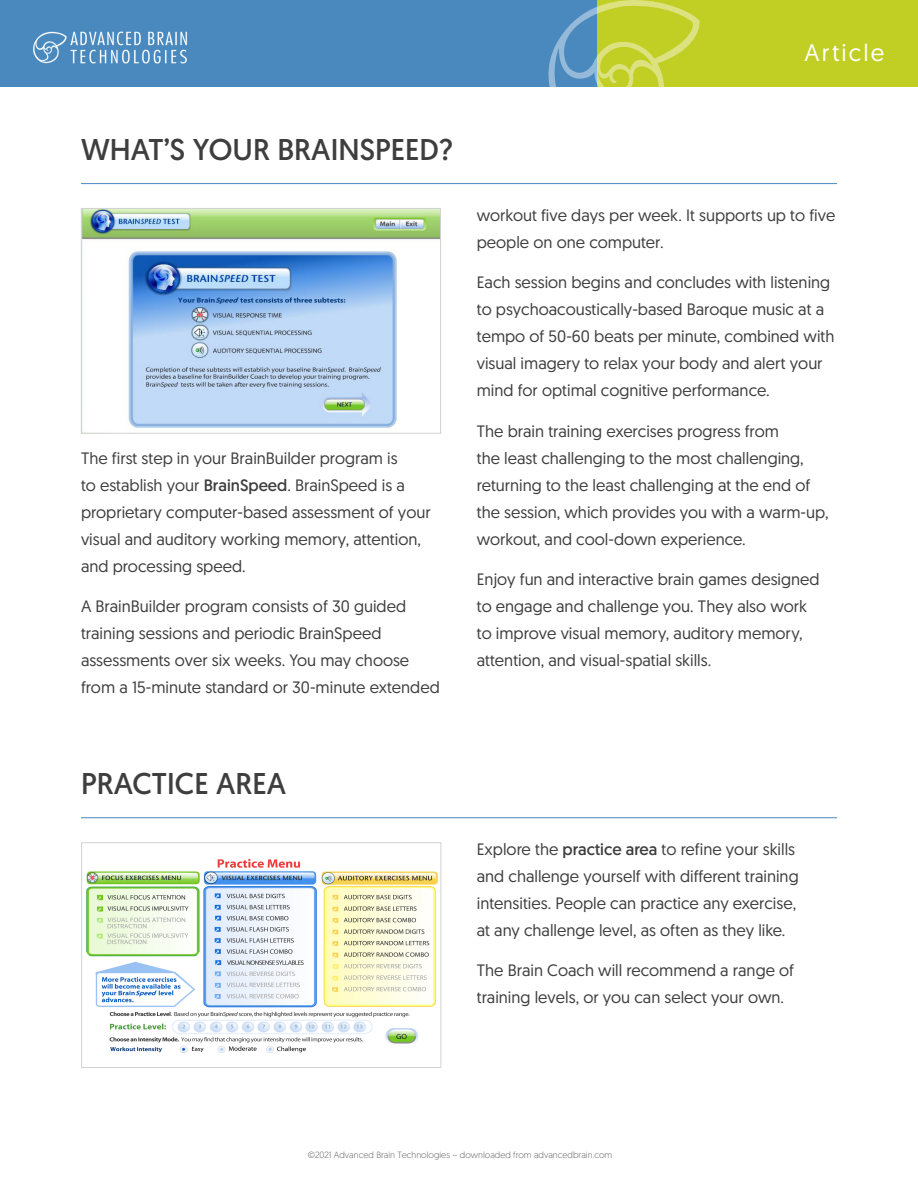
<style>
.page{position:relative;width:918px;height:1188px;background:#fff}
.page>*{position:absolute;margin:0;border:0;box-sizing:border-box;transform-origin:0 0}
.Section_Header{font:30px "Geomanist";color:#3e3e3f}
.t1{font:24px "Geomanist";letter-spacing:.09em;color:#fff}
.Body_Text{font:16.5px/27px "Geomanist";color:#3e3e3f}
.t2{font:300 9px "Geomanist";color:#636366}
.s1{font-style:inherit}
</style>
<div class="page">
<div style="left:0;top:0;width:597px;height:86px;background:#4a89be"></div>
<div style="left:597px;top:0;width:321px;height:86px;background:#c1ce23"></div>
<svg style="left:547px;top:0;width:154px;height:87px"></svg>
<img style="left:34px;top:32px;width:153px;height:31px">
<img style="left:86px;top:858px;width:352px;height:195px">
<div style="left:81px;top:842px;width:360px;height:226px;border:1px solid #d1d2d4"></div>
<img style="left:83px;top:210px;width:356px;height:218px">
<div style="left:81px;top:208px;width:360px;height:226px;border:1px solid #d1d2d4"></div>
<hr style="left:81px;top:183px;width:756px;height:1px;background:#4a89be">
<hr style="left:81px;top:817px;width:756px;height:1px;background:#4a89be">
<h2 class="t1" style="left:804px;top:37px;width:81px">Article</h2>
<p class="Section_Header" style="left:81px;top:130px;width:374px">WHAT’S YOUR BRAINSPEED?</p>
<p class="Body_Text" style="left:81px;top:444px;width:351px">The first step in your BrainBuilder program is<br>to establish your <span class="s1">BrainSpeed</span>. BrainSpeed is a proprietary computer-based assessment of your visual and auditory working memory, attention, and processing speed.</p>
<p class="Body_Text" style="left:81px;top:592px;width:360px">A BrainBuilder program consists of 30 guided training sessions and periodic BrainSpeed assessments over six weeks. You may choose from a 15-minute standard or 30-minute extended</p>
<p class="Body_Text" style="left:477px;top:201px;width:360px">workout five days per week. It supports up to five people on one computer.</p>
<p class="Body_Text" style="left:477px;top:268px;width:359px">Each session begins and concludes with listening to psychoacoustically-based Baroque music at a tempo of 50-60 beats per minute, combined with visual imagery to relax your body and alert your mind for optimal cognitive performance.</p>
<p class="Body_Text" style="left:477px;top:417px;width:353px">The brain training exercises progress from<br>the least challenging to the most challenging, returning to the least challenging at the end of the session, which provides you with a warm-up, workout, and cool-down experience.</p>
<p class="Body_Text" style="left:477px;top:565px;width:344px">Enjoy fun and interactive brain games designed to engage and challenge you. They also work to improve visual memory, auditory memory, attention, and visual-spatial skills.</p>
<p class="Section_Header" style="left:81px;top:764px;width:207px">PRACTICE AREA</p>
<p class="Body_Text" style="left:477px;top:835px;width:323px">Explore the <span class="s1">practice area</span> to refine your skills and challenge yourself with different training intensities. People can practice any exercise, at any challenge level, as often as they like.</p>
<p class="Body_Text" style="left:477px;top:956px;width:319px">The Brain Coach will recommend a range of training levels, or you can select your own.</p>
<p class="t2" style="left:308px;top:1149px;width:306px">©2021 Advanced Brain Technologies – downloaded from advancedbrain.com</p>
</div>
